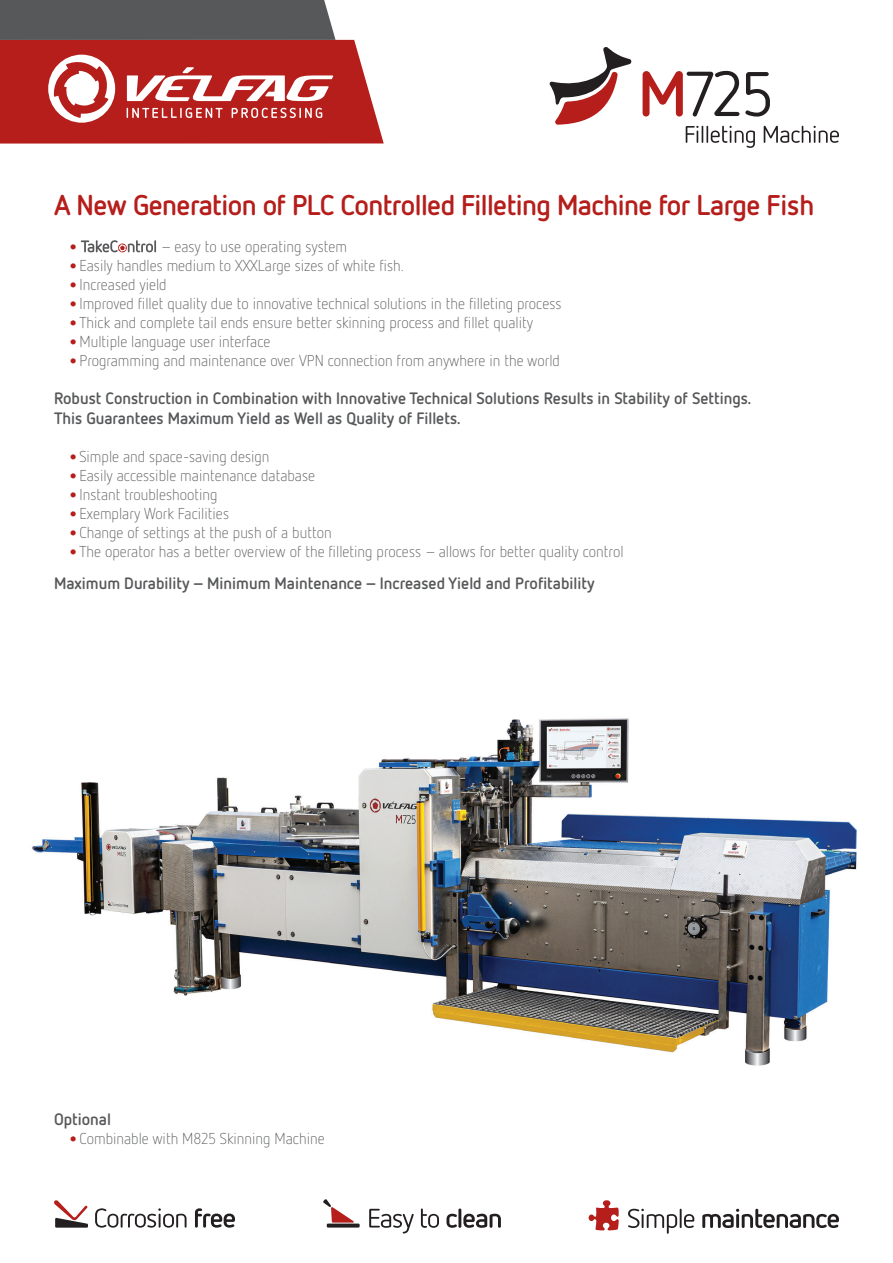
<style>
.page{position:relative;width:893px;height:1263px;background:#fff}
.page>*{position:absolute;margin:0;border:0;box-sizing:border-box;transform-origin:0 0}
.t1{font:700 28.5px "Netto OT";letter-spacing:-.02em;color:#b51e1b}
.t2{font:700 22.5px "Netto OT";color:#b51e1b}
.t3{font:700 16.5px/19.8px "Netto OT";color:#57585a}
.t4{font:300 15.75px "Netto OT";color:#57585a}
.s1{font-weight:700;font-size:22.5px;color:#b51e1b}
</style>
<div class="page">
<img style="left:32px;top:718px;width:825px;height:348px">
<svg style="left:686px;top:126px;width:69px;height:22px"></svg>
<svg style="left:764px;top:126px;width:75px;height:17px"></svg>
<svg style="left:549px;top:47px;width:82px;height:78px"></svg>
<svg style="left:643px;top:71px;width:96px;height:46px"></svg>
<svg style="left:745px;top:72px;width:25px;height:45px"></svg>
<svg style="left:95px;top:1208px;width:92px;height:19px"></svg>
<svg style="left:195px;top:1208px;width:40px;height:19px"></svg>
<svg style="left:54px;top:1200px;width:34px;height:27px"></svg>
<svg style="left:369px;top:1209px;width:45px;height:24px"></svg>
<svg style="left:421px;top:1208px;width:18px;height:20px"></svg>
<svg style="left:446px;top:1214px;width:11px;height:14px"></svg>
<hr style="left:458px;top:1208px;width:3px;height:20px;background:#231f20">
<svg style="left:463px;top:1214px;width:38px;height:14px"></svg>
<svg style="left:327px;top:1223px;width:33px;height:4px"></svg>
<svg style="left:323px;top:1199px;width:31px;height:23px"></svg>
<svg style="left:628px;top:1209px;width:66px;height:25px"></svg>
<svg style="left:702px;top:1209px;width:137px;height:19px"></svg>
<svg style="left:589px;top:1200px;width:30px;height:30px"></svg>
<svg style="left:81px;top:240px;width:75px;height:12px"></svg>
<svg style="left:0;top:0;width:384px;height:144px"></svg>
<h1 class="t1" style="left:54px;top:187px;width:762px">A New Generation of PLC Controlled Filleting Machine for Large Fish</h1>
<h2 class="t2" style="left:68px;top:232px;width:13px">•</h2>
<p class="t4" style="left:161px;top:237px;width:188px">– easy to use operating system</p>
<p class="t4" style="left:68px;top:256px;width:338px"><span class="s1">•</span>Easily handles medium to XXXLarge sizes of white fish.</p>
<p class="t4" style="left:68px;top:275px;width:101px"><span class="s1">•</span>Increased yield</p>
<p class="t4" style="left:68px;top:294px;width:495px"><span class="s1">•</span>Improved fillet quality due to innovative technical solutions in the filleting process</p>
<p class="t4" style="left:68px;top:313px;width:467px"><span class="s1">•</span>Thick and complete tail ends ensure better skinning process and fillet quality</p>
<p class="t4" style="left:68px;top:332px;width:205px"><span class="s1">•</span>Multiple language user interface</p>
<p class="t4" style="left:68px;top:351px;width:494px"><span class="s1">•</span>Programming and maintenance over VPN connection from anywhere in the world</p>
<p class="t3" style="left:54px;top:388px;width:699px">Robust Construction in Combination with Innovative Technical Solutions Results in Stability of Settings.<br>This Guarantees Maximum Yield as Well as Quality of Fillets.</p>
<p class="t4" style="left:68px;top:447px;width:203px"><span class="s1">•</span>Simple and space-saving design</p>
<p class="t4" style="left:68px;top:466px;width:249px"><span class="s1">•</span>Easily accessible maintenance database</p>
<p class="t4" style="left:68px;top:485px;width:151px"><span class="s1">•</span>Instant troubleshooting</p>
<p class="t4" style="left:68px;top:504px;width:163px"><span class="s1">•</span>Exemplary Work Facilities</p>
<p class="t4" style="left:68px;top:523px;width:266px"><span class="s1">•</span>Change of settings at the push of a button</p>
<p class="t4" style="left:68px;top:541px;width:558px"><span class="s1">•</span>The operator has a better overview of the filleting process – allows for better quality control</p>
<p class="t3" style="left:54px;top:573px;width:542px">Maximum Durability – Minimum Maintenance – Increased Yield and Profitability</p>
<p class="t3" style="left:54px;top:1109px;width:59px">Optional</p>
<p class="t4" style="left:68px;top:1129px;width:259px"><span class="s1">•</span>Combinable with M825 Skinning Machine</p>
</div>
